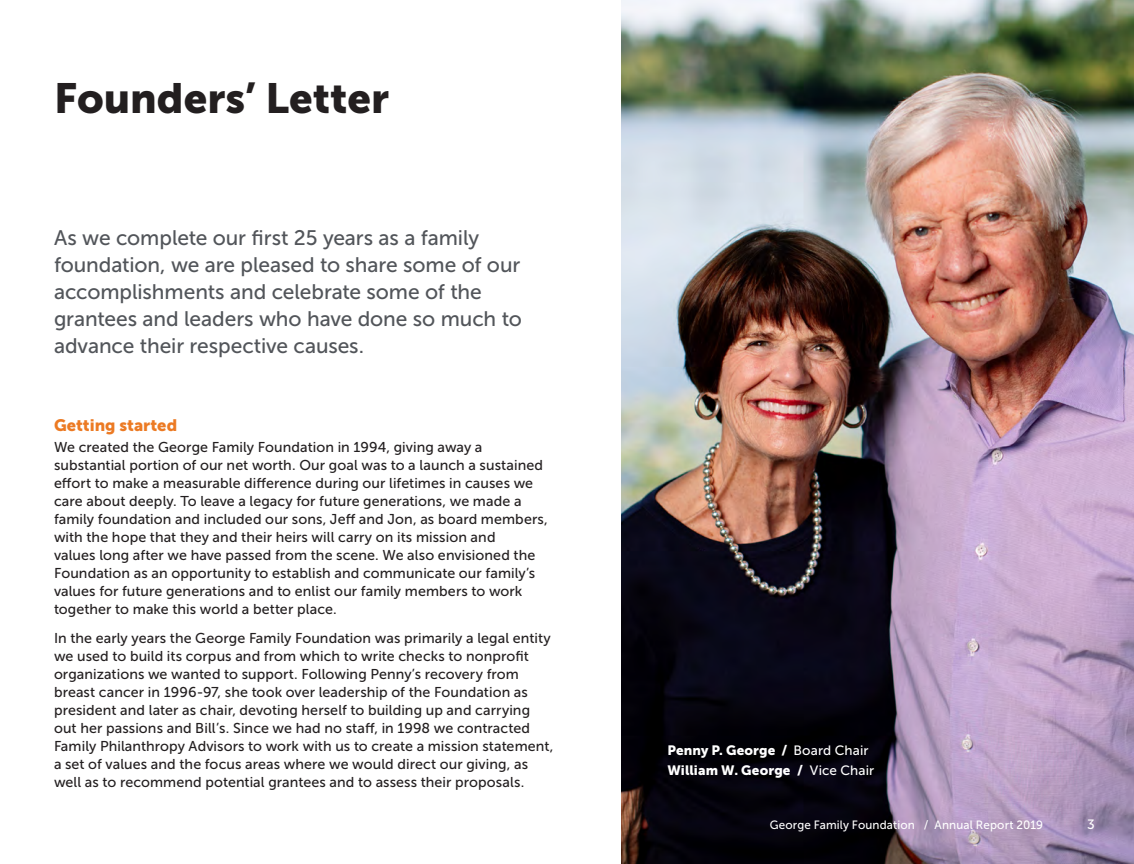
<style>
.page{position:relative;width:1134px;height:864px;background:#fff}
.page>*{position:absolute;margin:0;border:0;box-sizing:border-box;transform-origin:0 0}
.Main_headings{font:42px "Museo Sans 900";color:#231f20}
.intro_copy_grey_bold{font:21px/27px "Museo Sans 500";letter-spacing:-.005em;color:#52555a}
.Subheads{font:16.5px "Museo Sans 900";color:#ec7a23}
.Body_copy{font:14.25px/18px "Museo Sans 500";letter-spacing:.005em;color:#231f20}
.Subheads-2{font:13.5px/19.5px "Museo Sans 900";letter-spacing:.01em;color:#fff}
.t1{font:13.5px "Museo Sans 500";color:#fff}
.t2{font:12px "Museo Sans 500";letter-spacing:.015em;color:#fff}
.s1{font-family:"Museo Sans 500"}
</style>
<div class="page">
<img style="left:621px;top:0;width:513px;height:864px">
<p class="Main_headings" style="left:54px;top:74px;width:337px">Founders’ Letter</p>
<p class="intro_copy_grey_bold" style="left:54px;top:225px;width:469px">As we complete our first 25 years as a family foundation, we are pleased to share some of our accomplishments and celebrate some of the grantees and leaders who have done so much to advance their respective causes.</p>
<p class="Subheads" style="left:54px;top:416px;width:125px">Getting started</p>
<p class="Body_copy" style="left:54px;top:439px;width:495px">We created the George Family Foundation in 1994, giving away a substantial portion of our net worth. Our goal was to a launch a sustained effort to make a measurable difference during our lifetimes in causes we care about deeply. To leave a legacy for future generations, we made a family foundation and included our sons, Jeff and Jon, as board members, with the hope that they and their heirs will carry on its mission and<br>values long after we have passed from the scene. We also envisioned the Foundation as an opportunity to establish and communicate our family’s values for future generations and to enlist our family members to work together to make this world a better place.</p>
<p class="Body_copy" style="left:54px;top:629px;width:501px">In the early years the George Family Foundation was primarily a legal entity we used to build its corpus and from which to write checks to nonprofit organizations we wanted to support. Following Penny’s recovery from breast cancer in 1996-97, she took over leadership of the Foundation as president and later as chair, devoting herself to building up and carrying out her passions and Bill’s. Since we had no staff, in 1998 we contracted Family Philanthropy Advisors to work with us to create a mission statement, a set of values and the focus areas where we would direct our giving, as well as to recommend potential grantees and to assess their proposals.</p>
<p class="Subheads-2" style="left:667px;top:741px;width:208px">Penny P. George / <span class="s1">Board Chair<br></span>William W. George / <span class="s1">Vice Chair</span></p>
<p class="t2" style="left:770px;top:819px;width:275px">George Family Foundation / Annual Report 2019</p>
<p class="t1" style="left:1087px;top:817px;width:9px">3</p>
</div>
